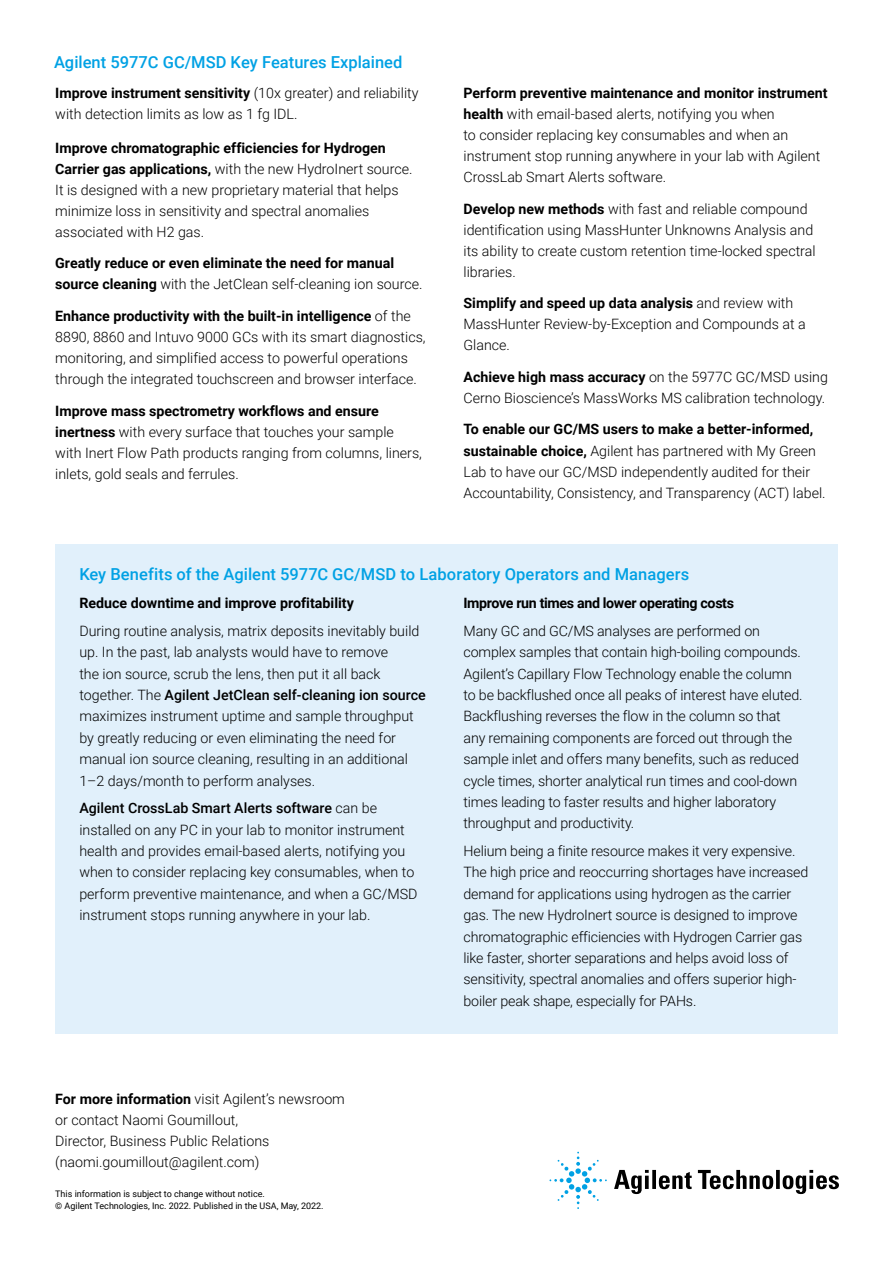
<style>
.page{position:relative;width:893px;height:1263px;background:#fff}
.page>*{position:absolute;margin:0;border:0;box-sizing:border-box;transform-origin:0 0}
.t1{font:500 16.5px "Roboto";color:#00a1e4}
.t2{font:300 14.25px/21.3px "Roboto";color:#000}
.t3{font:700 14.25px/21px "Roboto";color:#000}
.t4{font:700 14.25px "Roboto";letter-spacing:-.025em;color:#000}
.t5{font:9px/12px "Roboto";color:#000}
.s1{font-weight:700}
.s2{font-weight:300}
.s3{font-weight:500}
</style>
<div class="page">
<div style="left:55px;top:544px;width:783px;height:489px;background:#e1f0fb"></div>
<svg style="left:614px;top:1170px;width:78px;height:24px"></svg>
<svg style="left:698px;top:1170px;width:141px;height:24px"></svg>
<svg style="left:549px;top:1152px;width:58px;height:57px"></svg>
<p class="t1" style="left:54px;top:50px;width:350px">Agilent 5977C GC/MSD Key Features Explained</p>
<p class="t2" style="left:55px;top:82px;width:365px"><span class="s1">Improve instrument sensitivity</span> (10x greater) and reliability with detection limits as low as 1 fg IDL.</p>
<p class="t2" style="left:55px;top:137px;width:359px"><span class="s1">Improve chromatographic efficiencies for Hydrogen Carrier gas applications,</span> with the new HydroInert source.<br>It is designed with a new proprietary material that helps minimize loss in sensitivity and spectral anomalies associated with H2 gas.</p>
<p class="t3" style="left:55px;top:252px;width:369px">Greatly reduce or even eliminate the need for manual source cleaning <span class="s2">with the JetClean self-cleaning ion source.</span></p>
<p class="t2" style="left:55px;top:305px;width:372px"><span class="s1">Enhance productivity with the built-in intelligence</span> of the 8890, 8860 and Intuvo 9000 GCs with its smart diagnostics, monitoring, and simplified access to powerful operations through the integrated touchscreen and browser interface.</p>
<p class="t2" style="left:55px;top:399px;width:368px"><span class="s1">Improve mass spectrometry workflows and ensure inertness</span> with every surface that touches your sample with Inert Flow Path products ranging from columns, liners, inlets, gold seals and ferrules.</p>
<p class="t2" style="left:463px;top:82px;width:366px"><span class="s1">Perform preventive maintenance and monitor instrument health</span> with email-based alerts, notifying you when<br>to consider replacing key consumables and when an instrument stop running anywhere in your lab with Agilent CrossLab Smart Alerts software.</p>
<p class="t2" style="left:463px;top:197px;width:354px"><span class="s1">Develop new methods</span> with fast and reliable compound identification using MassHunter Unknowns Analysis and its ability to create custom retention time-locked spectral libraries.</p>
<p class="t2" style="left:463px;top:292px;width:344px"><span class="s1">Simplify and speed up data analysis</span> and review with<br>MassHunter Review-by-Exception and Compounds at a<br>Glance.</p>
<p class="t2" style="left:463px;top:366px;width:366px"><span class="s1">Achieve high mass accuracy</span> on the 5977C GC/MSD using<br>Cerno Bioscience’s MassWorks MS calibration technology.</p>
<p class="t2" style="left:463px;top:418px;width:364px"><span class="s1">To enable our GC/MS users to make a better-informed, sustainable choice,</span> Agilent has partnered with My Green Lab to have our GC/MSD independently audited for their Accountability, Consistency, and Transparency (ACT) label.</p>
<p class="t1" style="left:79px;top:563px;width:611px">Key Benefits of the Agilent 5977C GC/MSD to Laboratory Operators and Managers</p>
<p class="t4" style="left:463px;top:593px;width:272px">Improve run times and lower operating costs</p>
<p class="t2" style="left:463px;top:620px;width:340px">Many GC and GC/MS analyses are performed on complex samples that contain high-boiling compounds.<br>Agilent’s Capillary Flow Technology enable the column to be backflushed once all peaks of interest have eluted.<br>Backflushing reverses the flow in the column so that any remaining components are forced out through the sample inlet and offers many benefits, such as reduced cycle times, shorter analytical run times and cool-down times leading to faster results and higher laboratory throughput and productivity.</p>
<p class="t2" style="left:463px;top:840px;width:346px">Helium being a finite resource makes it very expensive.<br>The high price and reoccurring shortages have increased demand for applications using hydrogen as the carrier gas. The new HydroInert source is designed to improve chromatographic efficiencies with Hydrogen Carrier gas like faster, shorter separations and helps avoid loss of sensitivity, spectral anomalies and offers superior high&shy;boiler peak shape, especially for PAHs.</p>
<p class="t3" style="left:79px;top:592px;width:276px">Reduce downtime and improve profitability</p>
<p class="t2" style="left:79px;top:620px;width:348px">During routine analysis, matrix deposits inevitably build up. In the past, lab analysts would have to remove<br>the ion source, scrub the lens, then put it all back together. The <span class="s3">Agilent JetClean self-cleaning ion source </span>maximizes instrument uptime and sample throughput by greatly reducing or even eliminating the need for manual ion source cleaning, resulting in an additional 1–2 days/month to perform analyses.</p>
<p class="t2" style="left:79px;top:797px;width:340px"><span class="s3">Agilent CrossLab Smart Alerts software</span> can be installed on any PC in your lab to monitor instrument health and provides email-based alerts, notifying you when to consider replacing key consumables, when to perform preventive maintenance, and when a GC/MSD instrument stops running anywhere in your lab.</p>
<p class="t2" style="left:55px;top:1087px;width:291px"><span class="s1">For more information</span> visit Agilent’s newsroom or contact Naomi Goumillout,<br>Director, Business Public Relations (naomi.goumillout@agilent.com)</p>
<p class="t5" style="left:55px;top:1187px;width:270px">This information is subject to change without notice.<br>© Agilent Technologies, Inc. 2022. Published in the USA, May, 2022.</p>
</div>
